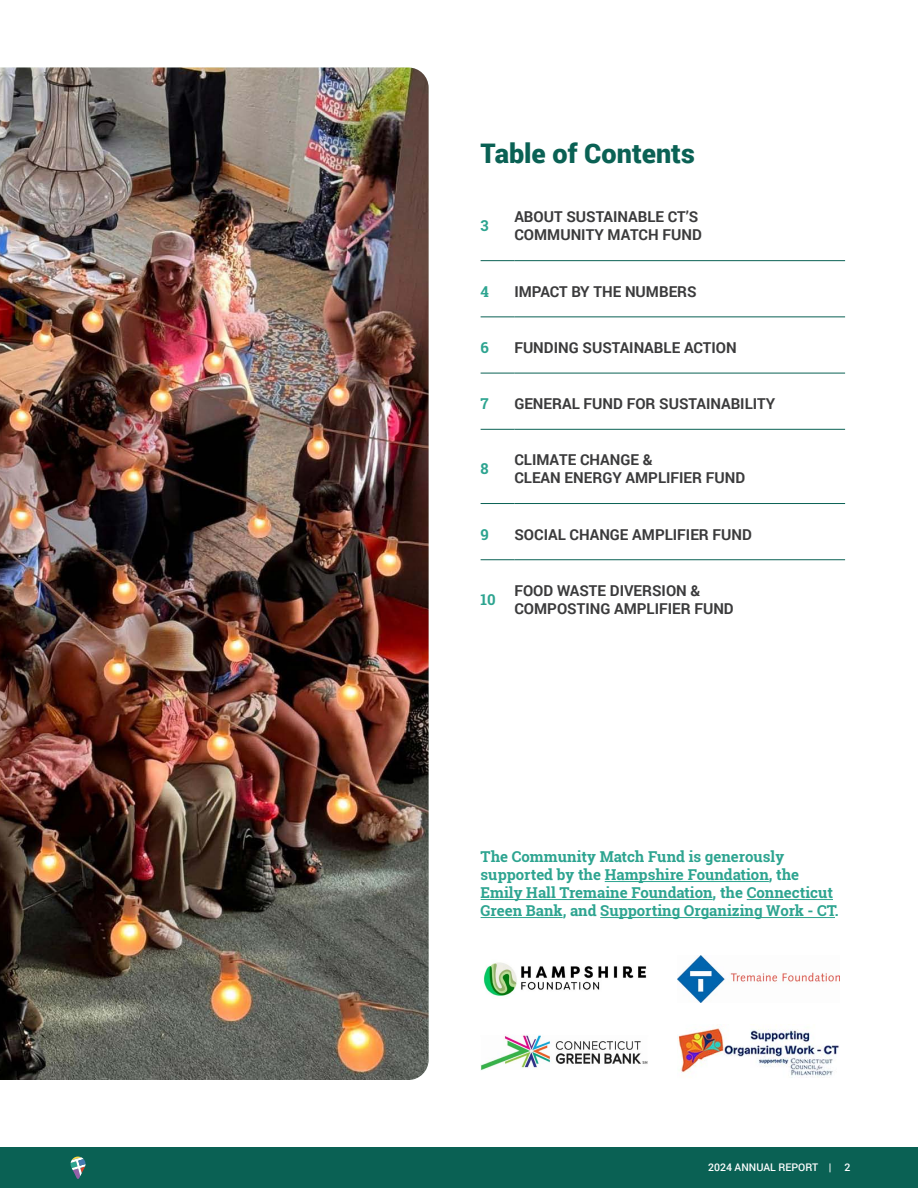
<style>
.page{position:relative;width:918px;height:1188px;background:#fff}
.page>*{position:absolute;margin:0;border:0;box-sizing:border-box;transform-origin:0 0}
.t1{font:900 27px "Roboto";color:#0a6154}
.t2{font:700 15px/18px "Roboto";color:#3b3b3c}
.t3{font:700 15px/18px "Roboto Slab";color:#2da490}
.t4{font:500 10.5px "Roboto";color:#fff}
</style>
<div class="page">
<img style="left:0;top:68px;width:429px;height:1012px">
<hr style="left:481px;top:260px;width:33px;height:1px;background:#0a6154">
<hr style="left:514px;top:260px;width:331px;height:1px;background:#0a6154">
<hr style="left:481px;top:316px;width:33px;height:1px;background:#0a6154">
<hr style="left:514px;top:316px;width:331px;height:1px;background:#0a6154">
<hr style="left:481px;top:373px;width:33px;height:1px;background:#0a6154">
<hr style="left:514px;top:373px;width:331px;height:1px;background:#0a6154">
<hr style="left:481px;top:429px;width:33px;height:1px;background:#0a6154">
<hr style="left:514px;top:429px;width:331px;height:1px;background:#0a6154">
<hr style="left:481px;top:503px;width:33px;height:1px;background:#0a6154">
<hr style="left:514px;top:503px;width:331px;height:1px;background:#0a6154">
<hr style="left:481px;top:559px;width:33px;height:1px;background:#0a6154">
<hr style="left:514px;top:559px;width:331px;height:1px;background:#0a6154">
<hr style="left:605px;top:881px;width:164px;height:1px;background:#2da490">
<hr style="left:481px;top:899px;width:232px;height:1px;background:#2da490">
<hr style="left:747px;top:899px;width:86px;height:1px;background:#2da490">
<hr style="left:481px;top:917px;width:82px;height:1px;background:#2da490">
<hr style="left:600px;top:917px;width:235px;height:1px;background:#2da490">
<img style="left:483px;top:962px;width:164px;height:34px">
<img style="left:481px;top:1034px;width:167px;height:36px">
<img style="left:678px;top:1024px;width:161px;height:54px">
<img style="left:677px;top:955px;width:163px;height:48px">
<div style="left:0;top:1148px;width:918px;height:40px;background:#0a6154"></div>
<svg style="left:71px;top:1156px;width:14px;height:23px"></svg>
<h1 class="t1" style="left:481px;top:135px;width:216px">Table of Contents</h1>
<p class="t3" style="left:481px;top:217px;width:10px">3</p>
<p class="t2" style="left:514px;top:207px;width:189px">ABOUT SUSTAINABLE CT’S<br>COMMUNITY MATCH FUND</p>
<p class="t3" style="left:481px;top:282px;width:10px">4</p>
<p class="t2" style="left:514px;top:282px;width:184px">IMPACT BY THE NUMBERS</p>
<p class="t3" style="left:481px;top:338px;width:10px">6</p>
<p class="t2" style="left:514px;top:338px;width:224px">FUNDING SUSTAINABLE ACTION</p>
<p class="t3" style="left:481px;top:394px;width:10px">7</p>
<p class="t2" style="left:514px;top:394px;width:263px">GENERAL FUND FOR SUSTAINABILITY</p>
<p class="t3" style="left:481px;top:460px;width:10px">8</p>
<p class="t2" style="left:514px;top:450px;width:232px">CLIMATE CHANGE &amp;<br>CLEAN ENERGY AMPLIFIER FUND</p>
<p class="t3" style="left:481px;top:525px;width:10px">9</p>
<p class="t2" style="left:514px;top:525px;width:239px">SOCIAL CHANGE AMPLIFIER FUND</p>
<p class="t3" style="left:481px;top:590px;width:17px">10</p>
<p class="t2" style="left:514px;top:581px;width:221px">FOOD WASTE DIVERSION &amp;<br>COMPOSTING AMPLIFIER FUND</p>
<p class="t3" style="left:481px;top:848px;width:360px">The Community Match Fund is generously supported by the Hampshire Foundation, the Emily Hall Tremaine Foundation, the Connecticut Green Bank, and Supporting Organizing Work - CT.</p>
<p class="t4" style="left:708px;top:1160px;width:144px">2024 ANNUAL REPORT | 2</p>
</div>
